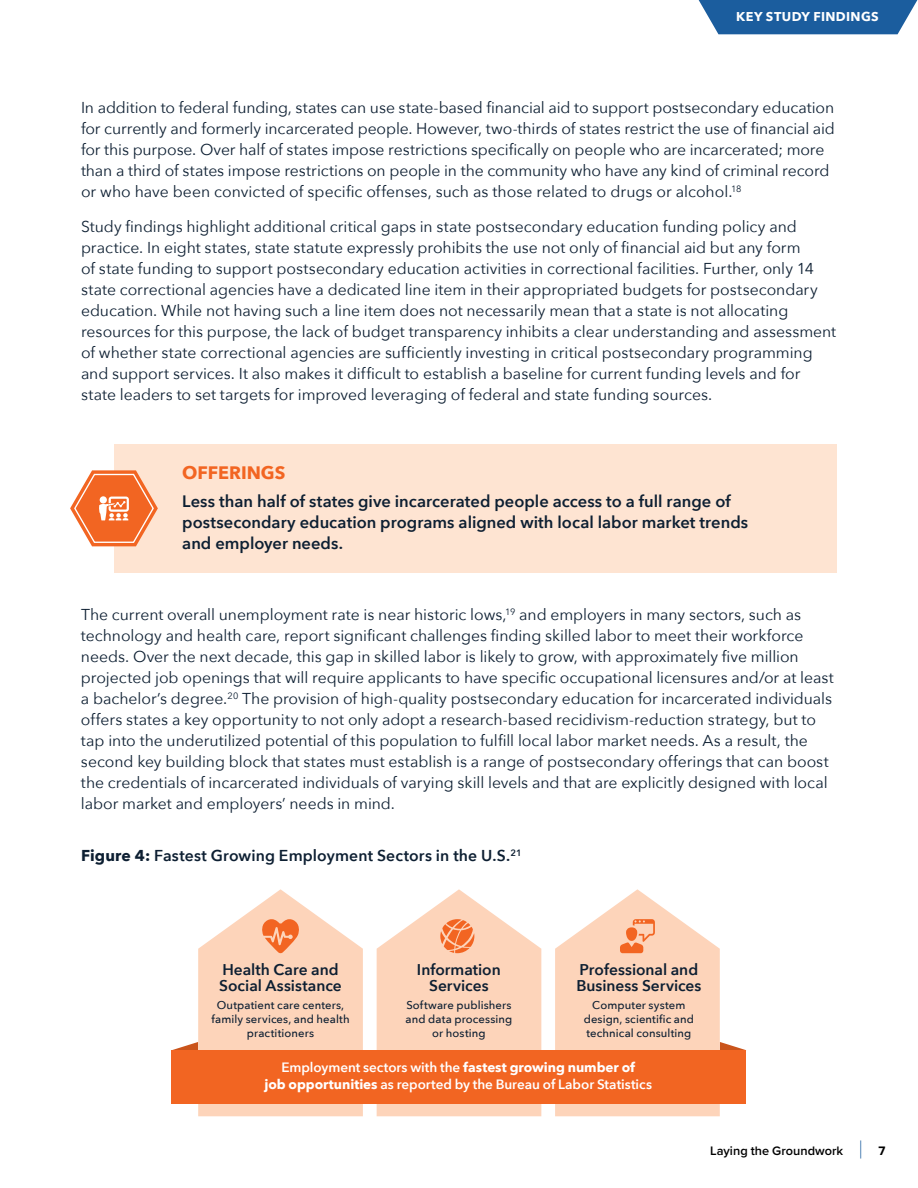
<style>
.page{position:relative;width:918px;height:1188px;background:#fff}
.page>*{position:absolute;margin:0;border:0;box-sizing:border-box;transform-origin:0 0}
.t1{font:25.5px "Proxima Nova";color:#1b5d9e;scale:.5 1}
.t2{font:700 18px "Avenir Next";color:#f26522}
.t3{font:600 16.5px/21px "Avenir Next";color:#0d1f32}
.t4{font:15.75px/21px "Avenir Next";letter-spacing:-.005em;color:#0d1f32}
.t5{font:600 15.75px "Avenir Next";letter-spacing:.01em;color:#0d1f32}
.t6{font:600 15.6px/16.5px "Avenir Next";color:#0d1f32}
.t7{font:600 13.5px/16.5px "Avenir Next";letter-spacing:-.005em;color:#fff;text-align:center}
.t8{font:600 12.75px "Proxima Nova";color:#000}
.t9{font:700 12.75px "Avenir Next";letter-spacing:.03em;color:#fff}
.t10{font:700 12.75px "Proxima Nova";color:#000}
.t11{font:500 11.25px/14.1px "Avenir Next";letter-spacing:.01em;color:#0d1f32;text-align:center}
.s1{font-weight:700}
</style>
<div class="page">
<div style="left:114px;top:444px;width:723px;height:129px;background:#fee4d2"></div>
<svg style="left:70px;top:470px;width:88px;height:76px"></svg>
<svg style="left:699px;top:0;width:218px;height:34px"></svg>
<div style="left:172px;top:1050px;width:574px;height:53px;background:#f26522"></div>
<svg style="left:172px;top:889px;width:191px;height:227px"></svg>
<svg style="left:377px;top:889px;width:164px;height:227px"></svg>
<svg style="left:555px;top:889px;width:191px;height:227px"></svg>
<p class="t9" style="left:736px;top:6px;width:144px">KEY STUDY FINDINGS</p>
<p class="t4" style="left:81px;top:97px;width:755px">In addition to federal funding, states can use state-based financial aid to support postsecondary education for currently and formerly incarcerated people. However, two-thirds of states restrict the use of financial aid for this purpose. Over half of states impose restrictions specifically on people who are incarcerated; more than a third of states impose restrictions on people in the community who have any kind of criminal record or who have been convicted of specific offenses, such as those related to drugs or alcohol.<sup>18</sup></p>
<p class="t4" style="left:81px;top:215px;width:757px">Study findings highlight additional critical gaps in state postsecondary education funding policy and practice. In eight states, state statute expressly prohibits the use not only of financial aid but any form<br>of state funding to support postsecondary education activities in correctional facilities. Further, only 14 state correctional agencies have a dedicated line item in their appropriated budgets for postsecondary education. While not having such a line item does not necessarily mean that a state is not allocating resources for this purpose, the lack of budget transparency inhibits a clear understanding and assessment of whether state correctional agencies are sufficiently investing in critical postsecondary programming and support services. It also makes it difficult to establish a baseline for current funding levels and for state leaders to set targets for improved leveraging of federal and state funding sources.</p>
<h3 class="t2" style="left:182px;top:457px;width:105px">OFFERINGS</h3>
<h3 class="t3" style="left:182px;top:490px;width:568px">Less than half of states give incarcerated people access to a full range of postsecondary education programs aligned with local labor market trends and employer needs.</h3>
<p class="t4" style="left:81px;top:603px;width:754px">The current overall unemployment rate is near historic lows,<sup>19</sup> and employers in many sectors, such as technology and health care, report significant challenges finding skilled labor to meet their workforce needs. Over the next decade, this gap in skilled labor is likely to grow, with approximately five million projected job openings that will require applicants to have specific occupational licensures and/or at least a bachelor’s degree.<sup>20</sup> The provision of high-quality postsecondary education for incarcerated individuals offers states a key opportunity to not only adopt a research-based recidivism-reduction strategy, but to tap into the underutilized potential of this population to fulfill local labor market needs. As a result, the second key building block that states must establish is a range of postsecondary offerings that can boost the credentials of incarcerated individuals of varying skill levels and that are explicitly designed with local labor market and employers’ needs in mind.</p>
<p class="t5" style="left:81px;top:842px;width:442px"><span class="s1">Figure 4:</span> Fastest Growing Employment Sectors in the U.S.<sup>21</sup></p>
<p class="t6" style="left:219px;top:961px;width:124px">Health Care and<br>Social Assistance</p>
<p class="t6" style="left:417px;top:961px;width:85px;text-align:center">Information<br>Services</p>
<p class="t6" style="left:576px;top:961px;width:127px">Professional and<br>Business Services</p>
<p class="t11" style="left:211px;top:997px;width:140px">Outpatient care centers, family services, and health practitioners</p>
<p class="t11" style="left:406px;top:997px;width:108px">Software publishers and data processing or hosting</p>
<p class="t11" style="left:584px;top:997px;width:112px">Computer system design, scientific and technical consulting</p>
<p class="t7" style="left:265px;top:1059px;width:389px">Employment sectors with the <span class="s1">fastest growing number of<br>job opportunities</span> as reported by the Bureau of Labor Statistics</p>
<p class="t1" style="left:859px;top:1131px;width:7px">|</p>
<p class="t8" style="left:710px;top:1141px;width:135px">Laying the Groundwork</p>
<p class="t10" style="left:878px;top:1141px;width:8px">7</p>
</div>
